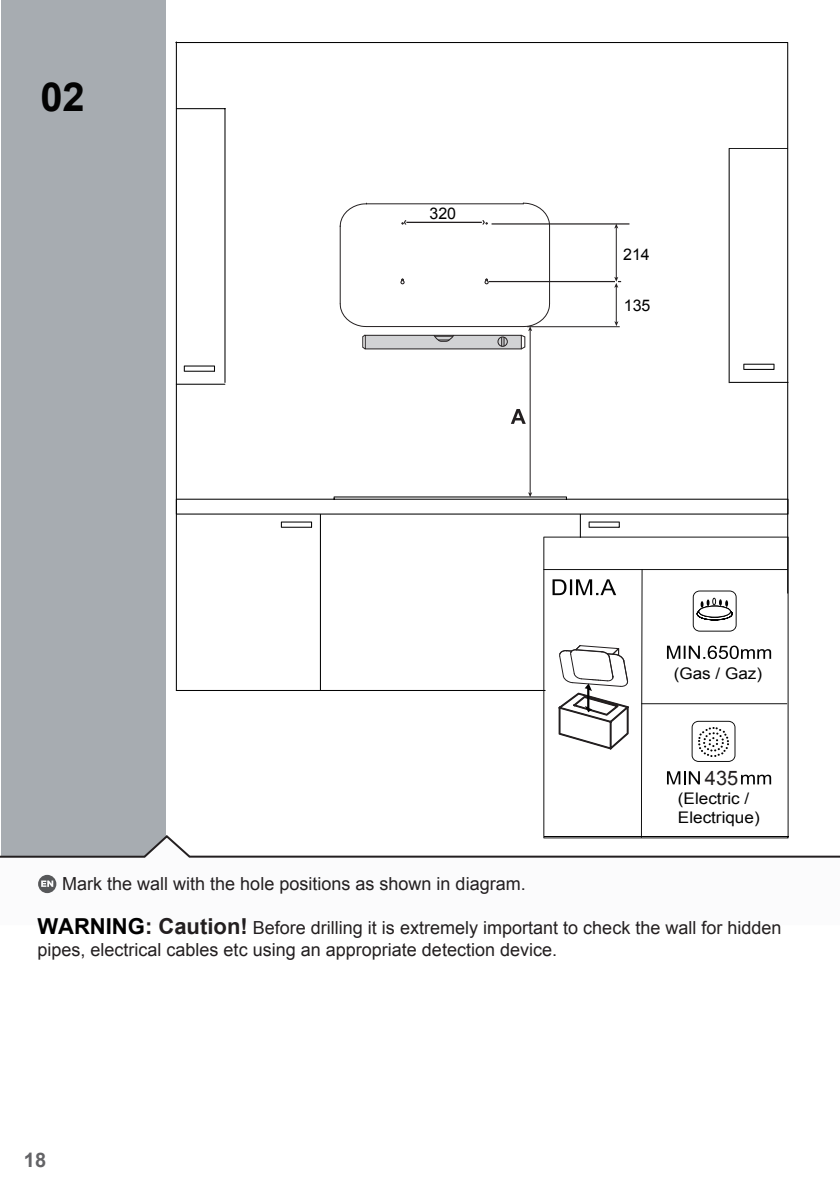
<style>
.page{position:relative;width:840px;height:1191px;background:#fff}
.page>*{position:absolute;margin:0;border:0;box-sizing:border-box;transform-origin:0 0}
.t1{font:700 40px "Arial";color:#030303}
.t2{font:20px "Arial";color:#231f20}
.t3{font:700 20px "Arial";color:#636366}
.t4{font:18px/21.6px "Arial";color:#231f20}
.t5{font:16px/19.2px "Arial";color:#030303;scale:1.07 1}
.t6{font:16px "Arial";color:#000}
.s1{font-weight:700;font-size:22px;color:#000}
.s2{font-weight:700;font-size:22px}
</style>
<div class="page">
<div style="left:1px;top:0;width:164px;height:870px;background:#a7acb1"></div>
<svg style="left:1px;top:858px;width:164px;height:36px"></svg>
<svg style="left:0;top:833px;width:839px;height:25px"></svg>
<svg style="left:38px;top:875px;width:18px;height:18px"></svg>
<svg style="left:175px;top:42px;width:612px;height:551px"></svg>
<hr style="left:176px;top:41px;width:1px;height:650px;background:#030303">
<svg style="left:176px;top:108px;width:612px;height:583px"></svg>
<svg style="left:543px;top:536px;width:245px;height:302px"></svg>
<svg style="left:552px;top:579px;width:64px;height:16px"></svg>
<svg style="left:666px;top:771px;width:33px;height:13px"></svg>
<svg style="left:740px;top:774px;width:30px;height:10px"></svg>
<svg style="left:691px;top:721px;width:44px;height:41px"></svg>
<svg style="left:666px;top:645px;width:104px;height:14px"></svg>
<svg style="left:692px;top:590px;width:44px;height:41px"></svg>
<hr style="left:543px;top:836px;width:245px;height:1px;background:#030303">
<svg style="left:510px;top:409px;width:15px;height:15px"></svg>
<svg style="left:176px;top:492px;width:612px;height:32px"></svg>
<hr style="left:529px;top:329px;width:1px;height:164px;background:#231f20">
<div style="left:364px;top:335px;width:157px;height:14px;background:#d1d2d4;border:1px solid #231f20"></div>
<svg style="left:361px;top:333px;width:5px;height:17px"></svg>
<div style="left:497px;top:336px;width:10px;height:11px;border:1px solid #231f20;border-radius:50%"></div>
<svg style="left:501px;top:337px;width:3px;height:9px"></svg>
<svg style="left:432px;top:334px;width:23px;height:8px"></svg>
<hr style="left:488px;top:281px;width:132px;height:1px;background:#231f20">
<hr style="left:406px;top:222px;width:75px;height:1px;background:#231f20">
<hr style="left:614px;top:232px;width:3px;height:67px;background:#fff">
<hr style="left:615px;top:227px;width:1px;height:52px;background:#231f20">
<svg style="left:616px;top:303px;width:2px;height:9px"></svg>
<hr style="left:615px;top:285px;width:1px;height:37px;background:#231f20">
<hr style="left:527px;top:326px;width:92px;height:1px;background:#231f20">
<hr style="left:491px;top:223px;width:138px;height:1px;background:#231f20">
<hr style="left:366px;top:203px;width:157px;height:1px;background:#231f20">
<hr style="left:366px;top:326px;width:157px;height:1px;background:#231f20">
<hr style="left:339px;top:226px;width:1px;height:78px;background:#231f20">
<hr style="left:549px;top:226px;width:1px;height:78px;background:#231f20">
<svg style="left:522px;top:202px;width:28px;height:24px"></svg>
<svg style="left:339px;top:303px;width:28px;height:24px"></svg>
<svg style="left:339px;top:203px;width:28px;height:24px"></svg>
<svg style="left:401px;top:220px;width:5px;height:5px"></svg>
<svg style="left:482px;top:220px;width:5px;height:5px"></svg>
<svg style="left:400px;top:279px;width:4px;height:5px"></svg>
<svg style="left:484px;top:279px;width:4px;height:5px"></svg>
<svg style="left:519px;top:303px;width:31px;height:47px"></svg>
<svg style="left:614px;top:321px;width:4px;height:5px"></svg>
<svg style="left:614px;top:224px;width:4px;height:4px"></svg>
<svg style="left:614px;top:277px;width:4px;height:11px"></svg>
<svg style="left:558px;top:644px;width:70px;height:106px"></svg>
<h1 class="t1" style="left:40px;top:71px;width:46px">02</h1>
<p class="t6" style="left:429px;top:202px;width:28px">320</p>
<p class="t6" style="left:622px;top:244px;width:28px">214</p>
<p class="t6" style="left:623px;top:295px;width:28px">135</p>
<p class="t5" style="left:673px;top:663px;width:84px">(Gas / Gaz)</p>
<p class="t2" style="left:704px;top:765px;width:35px">435</p>
<p class="t5" style="left:677px;top:789px;width:78px">(Electric /<br>Electrique)</p>
<p class="t4" style="left:62px;top:873px;width:465px">Mark the wall with the hole positions as shown in diagram.</p>
<p class="t4" style="left:37px;top:917px;width:745px"><span class="s1">WARNING</span><span class="s2">: Caution!</span> Before drilling it is extremely important to check the wall for hidden pipes, electrical cables etc using an appropriate detection device.</p>
<p class="t3" style="left:24px;top:1146px;width:24px">18</p>
</div>
